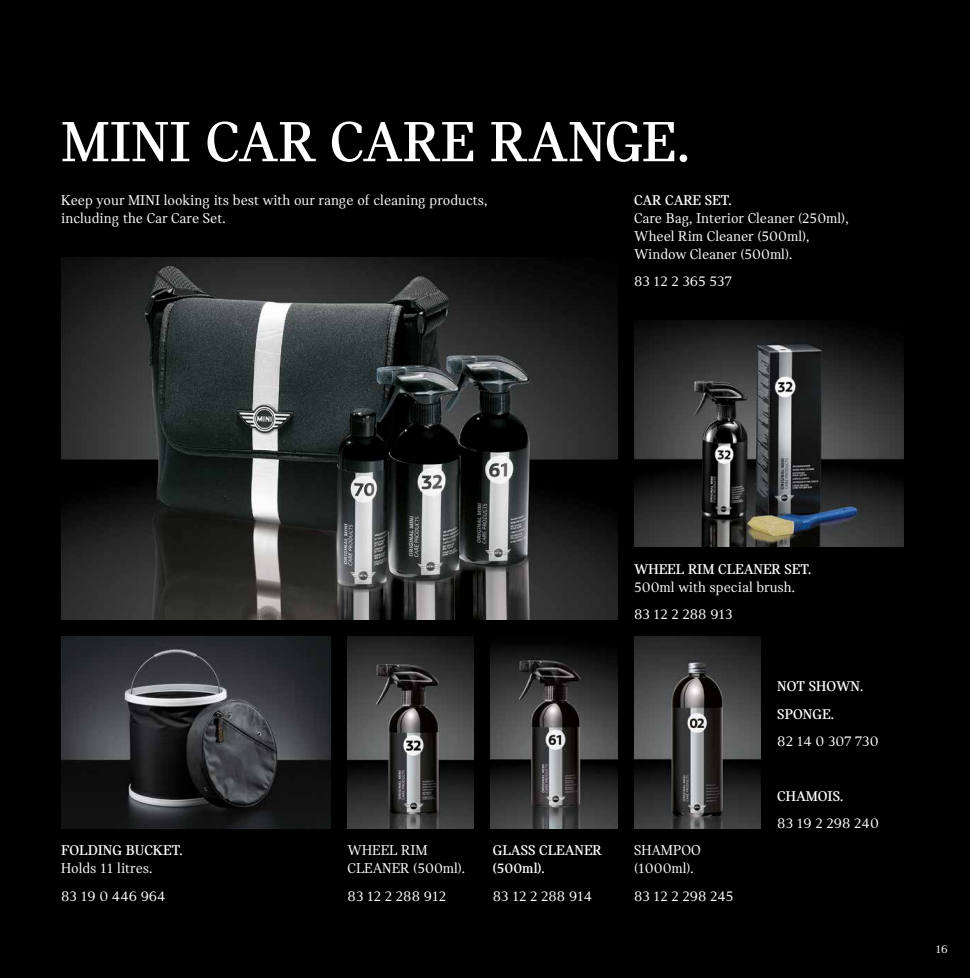
<style>
.page{position:relative;width:970px;height:978px;background:#fff}
.page>*{position:absolute;margin:0;border:0;box-sizing:border-box;transform-origin:0 0}
.t1{font:700 60px "MINI Serif";letter-spacing:.005em;color:#fff}
.t2{font:15px/18px "MINI Serif";color:#fff}
.t3{font:700 15px/18px "MINI Serif";color:#fff}
.t4{font:12px "MINI Serif";color:#fff}
</style>
<div class="page">
<div style="left:0;top:0;width:969px;height:978px;background:#000"></div>
<img style="left:61px;top:257px;width:556px;height:363px">
<img style="left:634px;top:321px;width:269px;height:226px">
<img style="left:634px;top:637px;width:126px;height:191px">
<img style="left:347px;top:637px;width:126px;height:191px">
<img style="left:491px;top:646px;width:126px;height:182px">
<img style="left:61px;top:637px;width:269px;height:191px">
<h1 class="t1" style="left:61px;top:108px;width:630px">MINI CAR CARE RANGE.</h1>
<p class="t3" style="left:634px;top:191px;width:99px">CAR CARE SET.</p>
<p class="t2" style="left:634px;top:209px;width:216px">Care Bag, Interior Cleaner (250ml),<br>Wheel Rim Cleaner (500ml),<br>Window Cleaner (500ml).</p>
<p class="t2" style="left:634px;top:273px;width:99px">83 12 2 365 537</p>
<p class="t2" style="left:61px;top:191px;width:428px">Keep your MINI looking its best with our range of cleaning products, including the Car Care Set.</p>
<p class="t3" style="left:61px;top:841px;width:123px">FOLDING BUCKET.</p>
<p class="t2" style="left:61px;top:855px;width:106px;line-height:27.3px">Holds 11 litres.<br>83 19 0 446 964</p>
<p class="t2" style="left:347px;top:842px;width:119px">WHEEL RIM<br>CLEANER (500ml).</p>
<p class="t2" style="left:347px;top:887px;width:100px">83 12 2 288 912</p>
<p class="t3" style="left:493px;top:841px;width:110px">GLASS CLEANER (500ml).</p>
<p class="t2" style="left:493px;top:887px;width:101px">83 12 2 288 914</p>
<p class="t3" style="left:634px;top:560px;width:179px">WHEEL RIM CLEANER SET.</p>
<p class="t2" style="left:634px;top:574px;width:162px;line-height:27.3px">500ml with special brush.<br>83 12 2 288 913</p>
<p class="t3" style="left:777px;top:673px;width:88px;line-height:27.3px">NOT SHOWN.<br>SPONGE.</p>
<p class="t2" style="left:777px;top:732px;width:103px">82 14 0 307 730</p>
<p class="t2" style="left:634px;top:842px;width:68px">SHAMPOO (1000ml).</p>
<p class="t2" style="left:634px;top:887px;width:101px">83 12 2 298 245</p>
<p class="t3" style="left:777px;top:787px;width:68px">CHAMOIS.</p>
<p class="t2" style="left:777px;top:814px;width:103px">83 19 2 298 240</p>
<p class="t4" style="left:935px;top:942px;width:13px">16</p>
</div>
